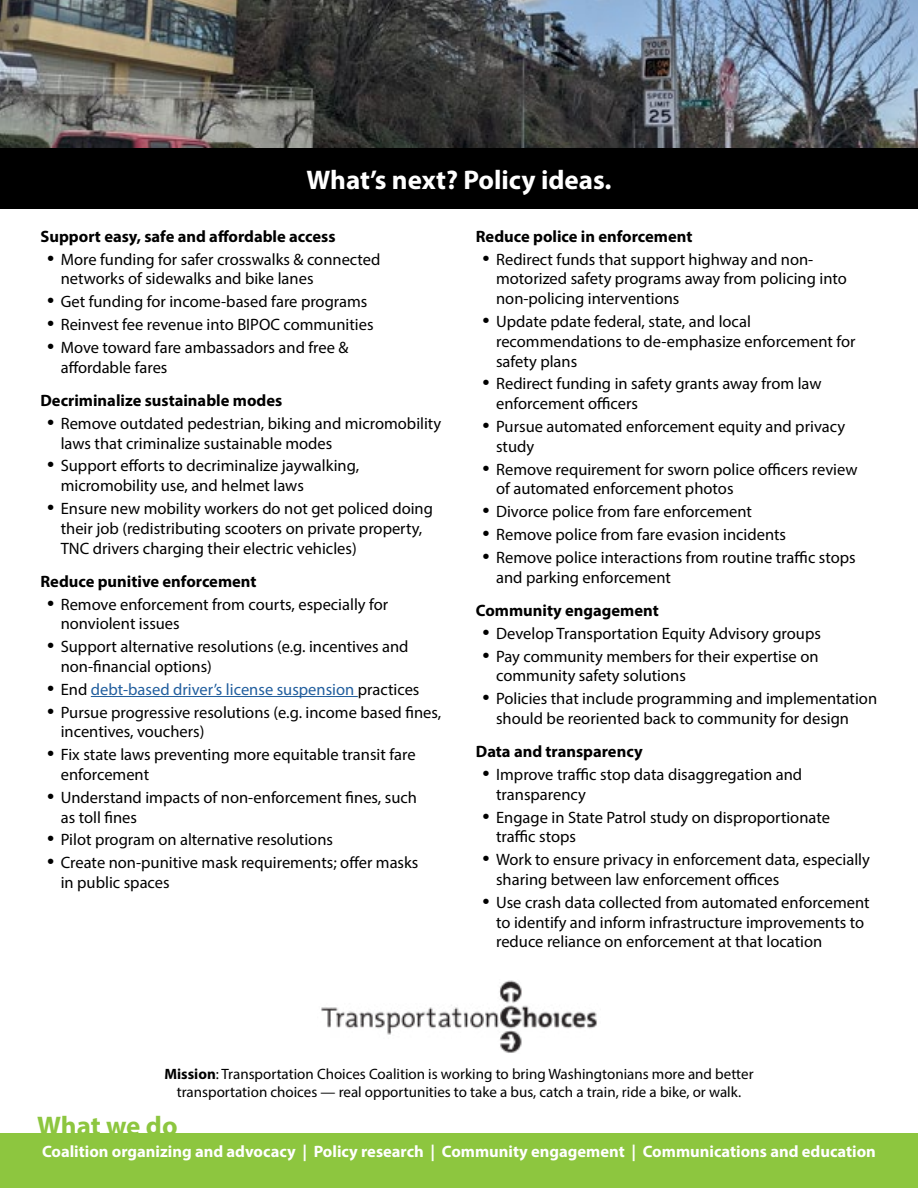
<style>
.page{position:relative;width:918px;height:1188px;background:#fff}
.page>*{position:absolute;margin:0;border:0;box-sizing:border-box;transform-origin:0 0}
.t1{font:700 27px "Myriad Pro";color:#fff}
.t2{font:700 27px "Myriad Pro";letter-spacing:-.01em;color:#8dc63f}
.t3{font:16.5px/19.8px "Myriad Pro";color:#000}
.t4{font:700 16.5px "Myriad Pro";color:#000}
.t5{font:700 16.5px "Myriad Pro";color:#fff}
.t6{font:16.5px "Myriad Pro";color:#215e9e}
.t7{font:15px/18px "Myriad Pro";color:#000;text-align:center}
.s1{font-size:25.5px}
.s2{font-size:25.5px;color:#000}
.s3{color:#000}
.s4{font-weight:700}
</style>
<div class="page">
<img style="left:0;top:0;width:918px;height:148px">
<hr style="left:91px;top:696px;width:267px;height:1px;background:#215e9e">
<div style="left:0;top:148px;width:918px;height:61px;background:#000"></div>
<div style="left:0;top:1133px;width:918px;height:55px;background:#8dc63f"></div>
<img style="left:321px;top:980px;width:276px;height:73px">
<h1 class="t1" style="left:306px;top:162px;width:307px">What’s next? Policy ideas.</h1>
<p class="t4" style="left:40px;top:226px;width:297px">Support easy, safe and affordable access</p>
<p class="t3" style="left:61px;top:249px;width:321px;text-indent:-14px"><span class="s1">•</span> More funding for safer crosswalks &amp; connected networks of sidewalks and bike lanes</p>
<p class="t3" style="left:47px;top:292px;width:322px"><span class="s1">•</span> Get funding for income-based fare programs</p>
<p class="t3" style="left:47px;top:314px;width:328px"><span class="s1">•</span> Reinvest fee revenue into BIPOC communities</p>
<p class="t3" style="left:61px;top:337px;width:289px;text-indent:-14px"><span class="s1">•</span> Move toward fare ambassadors and free &amp; affordable fares</p>
<p class="t4" style="left:41px;top:390px;width:243px">Decriminalize sustainable modes</p>
<p class="t3" style="left:61px;top:413px;width:382px;text-indent:-14px"><span class="s1">•</span> Remove outdated pedestrian, biking and micromobility laws that criminalize sustainable modes</p>
<p class="t3" style="left:61px;top:456px;width:300px;text-indent:-14px"><span class="s1">•</span> Support efforts to decriminalize jaywalking, micromobility use, and helmet laws</p>
<p class="t3" style="left:61px;top:498px;width:374px;text-indent:-14px"><span class="s1">•</span> Ensure new mobility workers do not get policed doing their job (redistributing scooters on private property,<br>TNC drivers charging their electric vehicles)</p>
<p class="t4" style="left:41px;top:571px;width:218px">Reduce punitive enforcement</p>
<p class="t3" style="left:61px;top:594px;width:329px;text-indent:-14px"><span class="s1">•</span> Remove enforcement from courts, especially for nonviolent issues</p>
<p class="t3" style="left:61px;top:637px;width:349px;text-indent:-14px"><span class="s1">•</span> Support alternative resolutions (e.g. incentives and non-financial options)</p>
<p class="t6" style="left:47px;top:679px;width:374px"><span class="s2">•</span> <span class="s3">End</span> debt-based driver’s license suspension <span class="s3">practices</span></p>
<p class="t3" style="left:61px;top:702px;width:382px;text-indent:-14px"><span class="s1">•</span> Pursue progressive resolutions (e.g. income based fines, incentives, vouchers)</p>
<p class="t3" style="left:61px;top:745px;width:356px;text-indent:-14px"><span class="s1">•</span> Fix state laws preventing more equitable transit fare enforcement</p>
<p class="t3" style="left:61px;top:787px;width:358px;text-indent:-14px"><span class="s1">•</span> Understand impacts of non-enforcement fines, such as toll fines</p>
<p class="t3" style="left:47px;top:830px;width:287px"><span class="s1">•</span> Pilot program on alternative resolutions</p>
<p class="t3" style="left:61px;top:853px;width:359px;text-indent:-14px"><span class="s1">•</span> Create non-punitive mask requirements; offer masks in public spaces</p>
<p class="t4" style="left:476px;top:226px;width:218px">Reduce police in enforcement</p>
<p class="t3" style="left:496px;top:249px;width:352px;text-indent:-14px"><span class="s1">•</span> Redirect funds that support highway and non&shy;motorized safety programs away from policing into non-policing interventions</p>
<p class="t3" style="left:496px;top:311px;width:361px;text-indent:-14px"><span class="s1">•</span> Update pdate federal, state, and local recommendations to de-emphasize enforcement for safety plans</p>
<p class="t3" style="left:496px;top:374px;width:327px;text-indent:-14px"><span class="s1">•</span> Redirect funding in safety grants away from law enforcement officers</p>
<p class="t3" style="left:496px;top:416px;width:351px;text-indent:-14px"><span class="s1">•</span> Pursue automated enforcement equity and privacy study</p>
<p class="t3" style="left:496px;top:459px;width:363px;text-indent:-14px"><span class="s1">•</span> Remove requirement for sworn police officers review of automated enforcement photos</p>
<p class="t3" style="left:483px;top:502px;width:271px"><span class="s1">•</span> Divorce police from fare enforcement</p>
<p class="t3" style="left:483px;top:524px;width:305px"><span class="s1">•</span> Remove police from fare evasion incidents</p>
<p class="t3" style="left:496px;top:547px;width:361px;text-indent:-14px"><span class="s1">•</span> Remove police interactions from routine traffic stops and parking enforcement</p>
<p class="t4" style="left:476px;top:600px;width:184px">Community engagement</p>
<p class="t3" style="left:483px;top:623px;width:340px"><span class="s1">•</span> Develop Transportation Equity Advisory groups</p>
<p class="t3" style="left:496px;top:646px;width:324px;text-indent:-14px"><span class="s1">•</span> Pay community members for their expertise on community safety solutions</p>
<p class="t3" style="left:496px;top:688px;width:383px;text-indent:-14px"><span class="s1">•</span> Policies that include programming and implementation should be reoriented back to community for design</p>
<p class="t4" style="left:476px;top:741px;width:168px">Data and transparency</p>
<p class="t3" style="left:496px;top:764px;width:308px;text-indent:-14px"><span class="s1">•</span> Improve traffic stop data disaggregation and transparency</p>
<p class="t3" style="left:496px;top:807px;width:335px;text-indent:-14px"><span class="s1">•</span> Engage in State Patrol study on disproportionate traffic stops</p>
<p class="t3" style="left:496px;top:850px;width:375px;text-indent:-14px"><span class="s1">•</span> Work to ensure privacy in enforcement data, especially sharing between law enforcement offices</p>
<p class="t3" style="left:496px;top:892px;width:375px;text-indent:-14px"><span class="s1">•</span> Use crash data collected from automated enforcement to identify and inform infrastructure improvements to reduce reliance on enforcement at that location</p>
<p class="t7" style="left:164px;top:1064px;width:591px"><span class="s4">Mission</span>: Transportation Choices Coalition is working to bring Washingtonians more and better transportation choices — real opportunities to take a bus, catch a train, ride a bike, or walk.</p>
<h1 class="t2" style="left:37px;top:1108px;width:142px">What we do</h1>
<p class="t5" style="left:42px;top:1141px;width:835px">Coalition organizing and advocacy | Policy research | Community engagement | Communications and education</p>
</div>
